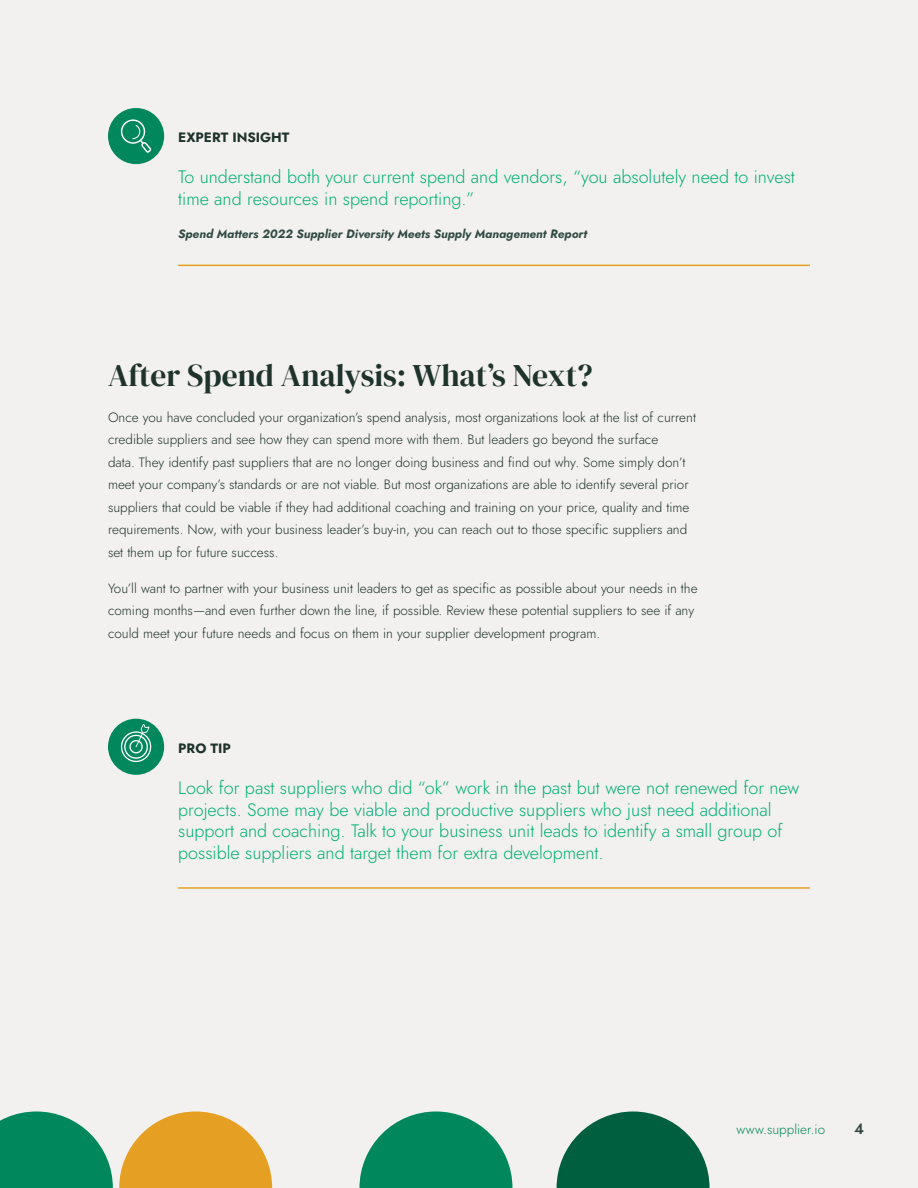
<style>
.page{position:relative;width:918px;height:1188px;background:#f3f1f0}
.page>*{position:absolute;margin:0;border:0;box-sizing:border-box;transform-origin:0 0}
.t1{font:31.5px "DM Serif Display";color:#1f332d}
.t2{font:300 18px/21.6px "Jost";color:#00b077}
.t3{font:600 15px "Jost";color:#314b44}
.t4{font:300 13.5px/22.5px "Jost";color:#1f332d}
.t5{font:700 13.5px "Jost";color:#1f332d}
.t6{font:300 13.5px "Jost";color:#00875b}
.t7{font:italic 700 12px "Jost";color:#314b44}
</style>
<div class="page">
<svg style="left:557px;top:1112px;width:153px;height:76px"></svg>
<svg style="left:359px;top:1112px;width:153px;height:76px"></svg>
<svg style="left:119px;top:1112px;width:153px;height:76px"></svg>
<svg style="left:0;top:1112px;width:113px;height:76px"></svg>
<div style="left:108px;top:108px;width:56px;height:56px;background:#00875b;border-radius:50%"></div>
<div style="left:108px;top:719px;width:56px;height:56px;background:#00875b;border-radius:50%"></div>
<hr style="left:178px;top:265px;width:632px;height:1px;background:#e5a024">
<hr style="left:178px;top:887px;width:632px;height:2px;background:#e5a024">
<svg style="left:121px;top:119px;width:30px;height:34px"></svg>
<svg style="left:121px;top:724px;width:30px;height:38px"></svg>
<p class="t5" style="left:178px;top:128px;width:113px">EXPERT INSIGHT</p>
<h2 class="t2" style="left:178px;top:167px;width:618px">To understand both your current spend and vendors, “you absolutely need to invest time and resources in spend reporting.”</h2>
<p class="t7" style="left:178px;top:225px;width:410px">Spend Matters 2022 Supplier Diversity Meets Supply Management Report</p>
<h1 class="t1" style="left:108px;top:357px;width:486px">After Spend Analysis: What’s Next?</h1>
<p class="t4" style="left:108px;top:406px;width:589px">Once you have concluded your organization’s spend analysis, most organizations look at the list of current credible suppliers and see how they can spend more with them. But leaders go beyond the surface<br>data. They identify past suppliers that are no longer doing business and find out why. Some simply don’t meet your company’s standards or are not viable. But most organizations are able to identify several prior suppliers that could be viable if they had additional coaching and training on your price, quality and time requirements. Now, with your business leader’s buy-in, you can reach out to those specific suppliers and set them up for future success.</p>
<p class="t4" style="left:108px;top:577px;width:591px">You’ll want to partner with your business unit leaders to get as specific as possible about your needs in the coming months—and even further down the line, if possible. Review these potential suppliers to see if any could meet your future needs and focus on them in your supplier development program.</p>
<p class="t5" style="left:178px;top:739px;width:54px">PRO TIP</p>
<p class="t2" style="left:178px;top:777px;width:623px">Look for past suppliers who did “ok” work in the past but were not renewed for new projects. Some may be viable and productive suppliers who just need additional support and coaching. Talk to your business unit leads to identify a small group of possible suppliers and target them for extra development.</p>
<p class="t6" style="left:737px;top:1120px;width:90px">www.supplier.io</p>
<p class="t3" style="left:854px;top:1118px;width:11px">4</p>
</div>
